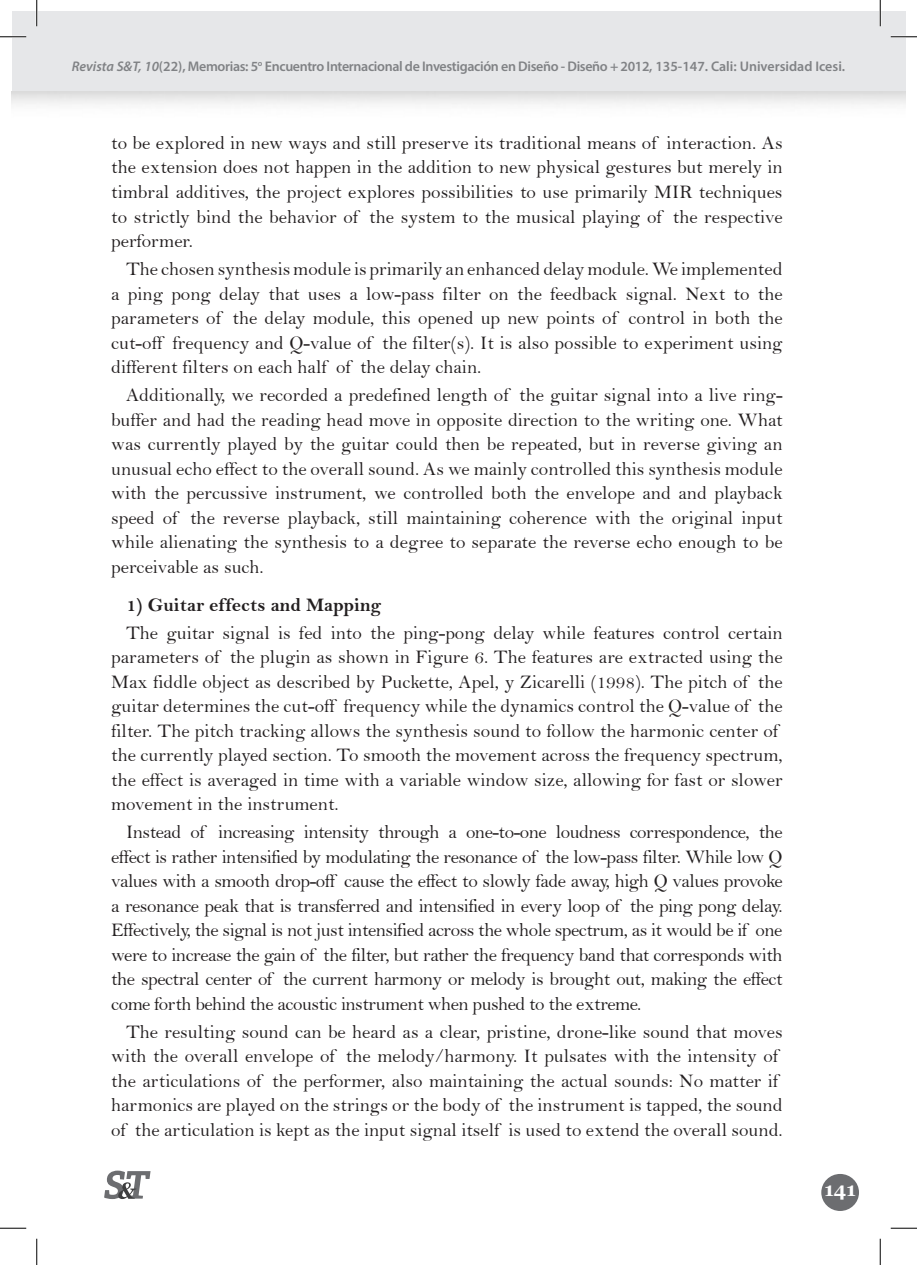
<style>
.page{position:relative;width:917px;height:1265px;background:#fff}
.page>*{position:absolute;margin:0;border:0;box-sizing:border-box;transform-origin:0 0}
.parrafo{font:19.25px/24.5px "Bell";color:#231f20;text-align:justify}
.parrafo-2{font:19.25px "Bell MT Bold";color:#231f20}
.t1{font:700 19.25px "Georgia";color:#fff}
.t2{font:600 14px "Myriad Pro";letter-spacing:-.025em;color:#808285}
.s1{font-style:italic}
</style>
<div class="page">
<div style="left:12px;top:12px;width:893px;height:81px;background:#e6e7e9"></div>
<svg style="left:104px;top:1170px;width:47px;height:28px"></svg>
<div style="left:821px;top:1173px;width:38px;height:37px;background:#6c6d70;border-radius:50%"></div>
<hr style="left:0;top:36px;width:26px;height:2px;background:#fff">
<hr style="left:891px;top:36px;width:26px;height:2px;background:#fff">
<hr style="left:36px;top:0;width:2px;height:26px;background:#fff">
<hr style="left:879px;top:0;width:2px;height:26px;background:#fff">
<svg style="left:0;top:36px;width:26px;height:1px"></svg>
<svg style="left:891px;top:36px;width:26px;height:1px"></svg>
<svg style="left:0;top:1227px;width:26px;height:1px"></svg>
<svg style="left:891px;top:1227px;width:26px;height:1px"></svg>
<svg style="left:36px;top:0;width:1px;height:26px"></svg>
<svg style="left:36px;top:1238px;width:1px;height:26px"></svg>
<svg style="left:880px;top:0;width:1px;height:26px"></svg>
<svg style="left:880px;top:1238px;width:1px;height:26px"></svg>
<p class="t2" style="left:72px;top:57px;width:775px"><span class="s1">Revista S&amp;T, 10</span>(22), Memorias: 5<sup>o</sup> Encuentro Internacional de Investigación en Diseño - Diseño + 2012, 135-147. Cali: Universidad Icesi.</p>
<p class="parrafo" style="left:111px;top:130px;width:673px">to be explored in new ways and still preserve its traditional means of interaction. As the extension does not happen in the addition to new physical gestures but merely in timbral additives, the project explores possibilities to use primarily MIR techniques to strictly bind the behavior of the system to the musical playing of the respective performer.</p>
<p class="parrafo" style="left:111px;top:256px;width:673px;text-indent:15px">The chosen synthesis module is primarily an enhanced delay module. We implemented a ping pong delay that uses a low-pass filter on the feedback signal. Next to the parameters of the delay module, this opened up new points of control in both the cut-off frequency and Q-value of the filter(s). It is also possible to experiment using different filters on each half of the delay chain.</p>
<p class="parrafo" style="left:111px;top:382px;width:673px;text-indent:15px">Additionally, we recorded a predefined length of the guitar signal into a live ring&shy;buffer and had the reading head move in opposite direction to the writing one. What was currently played by the guitar could then be repeated, but in reverse giving an unusual echo effect to the overall sound. As we mainly controlled this synthesis module with the percussive instrument, we controlled both the envelope and and playback speed of the reverse playback, still maintaining coherence with the original input while alienating the synthesis to a degree to separate the reverse echo enough to be perceivable as such.</p>
<p class="parrafo-2" style="left:126px;top:593px;width:257px">1) Guitar effects and Mapping</p>
<p class="parrafo" style="left:111px;top:620px;width:673px;text-align:left;text-indent:15px">The guitar signal is fed into the ping-pong delay while features control certain parameters of the plugin as shown in Figure 6. The features are extracted using the Max fiddle object as described by Puckette, Apel, y Zicarelli (1998). The pitch of the guitar determines the cut-off frequency while the dynamics control the Q-value of the filter. The pitch tracking allows the synthesis sound to follow the harmonic center of the currently played section. To smooth the movement across the frequency spectrum, the effect is averaged in time with a variable window size, allowing for fast or slower movement in the instrument.</p>
<p class="parrafo" style="left:111px;top:819px;width:673px;text-indent:15px">Instead of increasing intensity through a one-to-one loudness correspondence, the effect is rather intensified by modulating the resonance of the low-pass filter. While low Q values with a smooth drop-off cause the effect to slowly fade away, high Q values provoke a resonance peak that is transferred and intensified in every loop of the ping pong delay.<br>Effectively, the signal is not just intensified across the whole spectrum, as it would be if one were to increase the gain of the filter, but rather the frequency band that corresponds with the spectral center of the current harmony or melody is brought out, making the effect come forth behind the acoustic instrument when pushed to the extreme.</p>
<p class="parrafo" style="left:111px;top:1019px;width:673px;text-align:left;text-indent:15px">The resulting sound can be heard as a clear, pristine, drone-like sound that moves with the overall envelope of the melody/harmony. It pulsates with the intensity of the articulations of the performer, also maintaining the actual sounds: No matter if harmonics are played on the strings or the body of the instrument is tapped, the sound of the articulation is kept as the input signal itself is used to extend the overall sound.</p>
<p class="t1" style="left:824px;top:1176px;width:33px">141</p>
</div>
